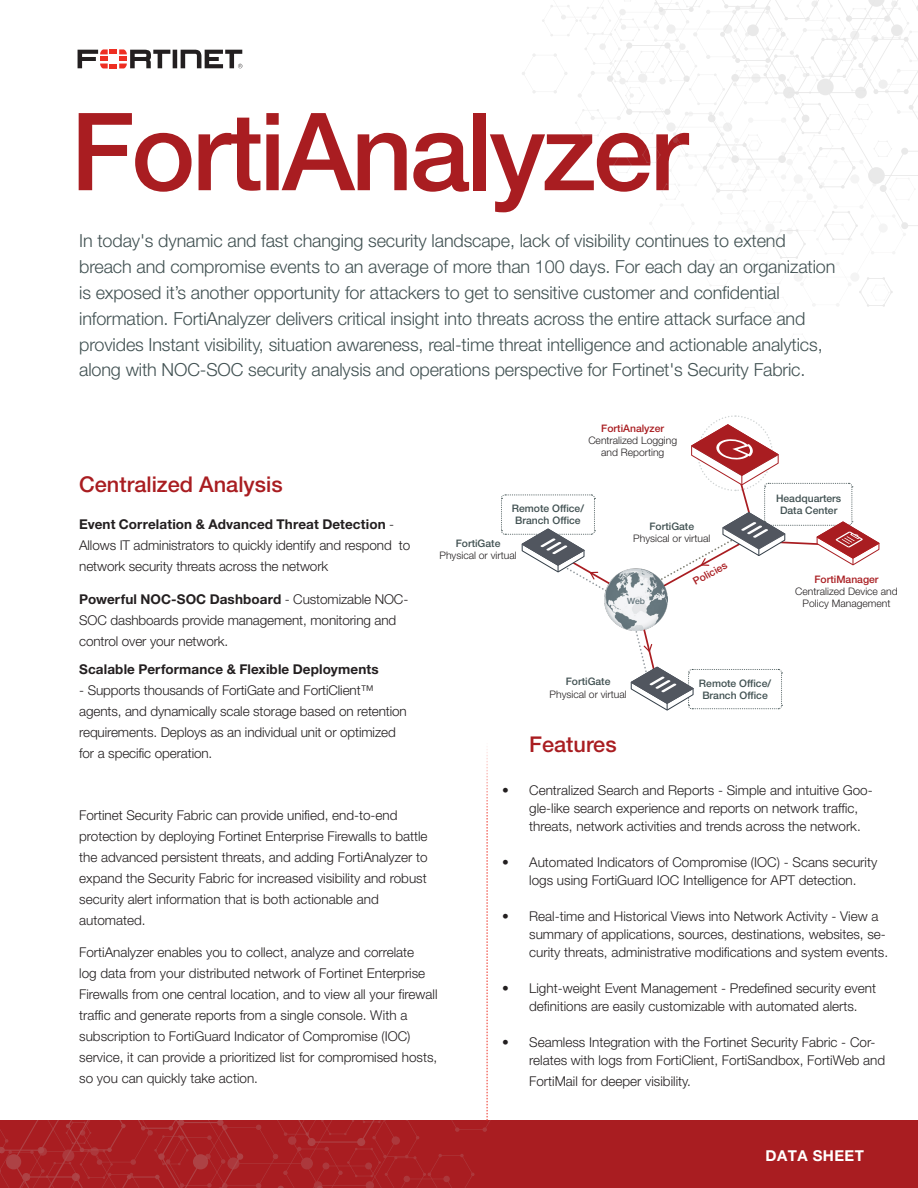
<style>
.page{position:relative;width:918px;height:1188px;background:#fff}
.page>*{position:absolute;margin:0;border:0;box-sizing:border-box;transform-origin:0 0}
.pg1_Headline{font:500 108px "Helvetica Neue LT Pro";letter-spacing:-.03em;color:#a91d21}
.Subhead_-_red{font:500 21.75px "Helvetica Neue LT Pro";color:#a91d21}
.pg1_Intro_para{font:300 18px/26px "Helvetica Neue LT Pro";letter-spacing:-.01em;color:#415152}
.t1{font:700 15px "Helvetica Neue LT Pro";letter-spacing:.03em;color:#fff}
.Body_text{font:300 13.5px/21px "Helvetica Neue LT Pro";color:#231f20}
.pg1_Intro_para-2{font:300 13.5px/21px "Helvetica Neue LT Pro";letter-spacing:-.01em;color:#231f20}
.pg1_Highlights_subhe{font:300 13.5px/21px "Helvetica Neue LT Pro";letter-spacing:-.01em;color:#231f20}
.pg1_Intro_para-3{font:700 13.5px "Helvetica Neue LT Pro";letter-spacing:.01em;color:#231f20}
.Body_text-2{font:300 10.35px/12.1px "Helvetica Neue LT Pro";color:#231f20;text-align:center}
.Body_text-3{font:500 10.35px/12.1px "Helvetica Neue LT Pro";color:#415152;text-align:center}
.Body_text-4{font:500 10.35px "Helvetica Neue LT Pro";color:#a91d21}
.Body_text-5{font:500 8.55px "Helvetica Neue LT Pro";color:#66777d}
.s1{font-weight:700}
.s2{font-weight:500;color:#a91d21}
.s3{font-weight:500;color:#415152}
</style>
<div class="page">
<div style="left:0;top:1120px;width:918px;height:68px;background:#a91d21"></div>
<svg style="left:0;top:746px;width:491px;height:442px"></svg>
<svg style="left:78px;top:49px;width:164px;height:19px"></svg>
<svg style="left:522px;top:0;width:396px;height:323px"></svg>
<svg style="left:501px;top:415px;width:379px;height:296px"></svg>
<img style="left:605px;top:568px;width:62px;height:62px">
<p class="pg1_Headline" style="left:70px;top:87px;width:619px">FortiAnalyzer</p>
<p class="pg1_Intro_para" style="left:79px;top:227px;width:758px">In today's dynamic and fast changing security landscape, lack of visibility continues to extend breach and compromise events to an average of more than 100 days. For each day an organization is exposed it’s another opportunity for attackers to get to sensitive customer and confidential information. FortiAnalyzer delivers critical insight into threats across the entire attack surface and provides Instant visibility, situation awareness, real-time threat intelligence and actionable analytics, along with NOC-SOC security analysis and operations perspective for Fortinet's Security Fabric.</p>
<p class="Subhead_-_red" style="left:79px;top:471px;width:205px">Centralized Analysis</p>
<p class="pg1_Highlights_subhe" style="left:79px;top:514px;width:333px"><span class="s1">Event Correlation &amp; Advanced Threat Detection</span> -<br>Allows IT administrators to quickly identify and respond to network security threats across the network</p>
<p class="pg1_Intro_para-2" style="left:79px;top:588px;width:331px"><span class="s1">Powerful NOC-SOC Dashboard</span> - Customizable NOC-<br>SOC dashboards provide management, monitoring and control over your network.</p>
<p class="pg1_Intro_para-3" style="left:79px;top:660px;width:301px">Scalable Performance &amp; Flexible Deployments</p>
<p class="pg1_Intro_para-2" style="left:79px;top:679px;width:329px">- Supports thousands of FortiGate and FortiClient™ agents, and dynamically scale storage based on retention requirements. Deploys as an individual unit or optimized for a specific operation.</p>
<p class="Body_text-2" style="left:588px;top:422px;width:90px"><span class="s2">FortiAnalyzer<br></span>Centralized Logging and Reporting</p>
<p class="Body_text-3" style="left:776px;top:492px;width:67px">Headquarters</p>
<p class="Body_text-3" style="left:512px;top:502px;width:74px">Remote Office/</p>
<p class="Body_text-3" style="left:780px;top:504px;width:59px">Data Center</p>
<p class="Body_text-3" style="left:515px;top:514px;width:67px">Branch Office</p>
<p class="Body_text-2" style="left:633px;top:520px;width:79px"><span class="s3">FortiGate<br></span>Physical or virtual</p>
<p class="Body_text-2" style="left:440px;top:537px;width:79px"><span class="s3">FortiGate<br></span>Physical or virtual</p>
<p class="Body_text-4" style="left:691px;top:577px;width:39px;rotate:-29deg">Policies</p>
<p class="Body_text-2" style="left:795px;top:573px;width:104px"><span class="s2">FortiManager<br></span>Centralized Device and<br>Policy Management</p>
<p class="Body_text-5" style="left:627px;top:595px;width:19px">Web</p>
<p class="Body_text-2" style="left:550px;top:675px;width:79px"><span class="s3">FortiGate<br></span>Physical or virtual</p>
<p class="Subhead_-_red" style="left:529px;top:732px;width:89px">Features</p>
<p class="Body_text-3" style="left:699px;top:677px;width:74px">Remote Office/<br>Branch Office</p>
<p class="Body_text" style="left:79px;top:805px;width:350px">Fortinet Security Fabric can provide unified, end-to-end protection by deploying Fortinet Enterprise Firewalls to battle the advanced persistent threats, and adding FortiAnalyzer to expand the Security Fabric for increased visibility and robust security alert information that is both actionable and automated.</p>
<p class="Body_text" style="left:79px;top:941px;width:360px">FortiAnalyzer enables you to collect, analyze and correlate<br>log data from your distributed network of Fortinet Enterprise Firewalls from one central location, and to view all your firewall traffic and generate reports from a single console. With a subscription to FortiGuard Indicator of Compromise (IOC) service, it can provide a prioritized list for compromised hosts, so you can quickly take action.</p>
<p class="Body_text" style="left:529px;top:781px;width:345px;line-height:18px;text-indent:-27px">• Centralized Search and Reports - Simple and intuitive Goo&shy;gle-like search experience and reports on network traffic, threats, network activities and trends across the network.</p>
<p class="Body_text" style="left:502px;top:853px;width:377px;line-height:18px;text-align:center">• Automated Indicators of Compromise (IOC) - Scans security logs using FortiGuard IOC Intelligence for APT detection.</p>
<p class="Body_text" style="left:529px;top:907px;width:361px;line-height:18px;text-indent:-27px">• Real-time and Historical Views into Network Activity - View a summary of applications, sources, destinations, websites, se&shy;curity threats, administrative modifications and system events.</p>
<p class="Body_text" style="left:529px;top:979px;width:348px;line-height:18px;text-indent:-27px">• Light-weight Event Management - Predefined security event definitions are easily customizable with automated alerts.</p>
<p class="Body_text" style="left:529px;top:1033px;width:358px;line-height:18px;text-indent:-27px">• Seamless Integration with the Fortinet Security Fabric - Cor&shy;relates with logs from FortiClient, FortiSandbox, FortiWeb and</p>
<p class="Body_text" style="left:529px;top:1071px;width:163px">FortiMail for deeper visibility.</p>
<p class="t1" style="left:765px;top:1146px;width:100px">DATA SHEET</p>
</div>
